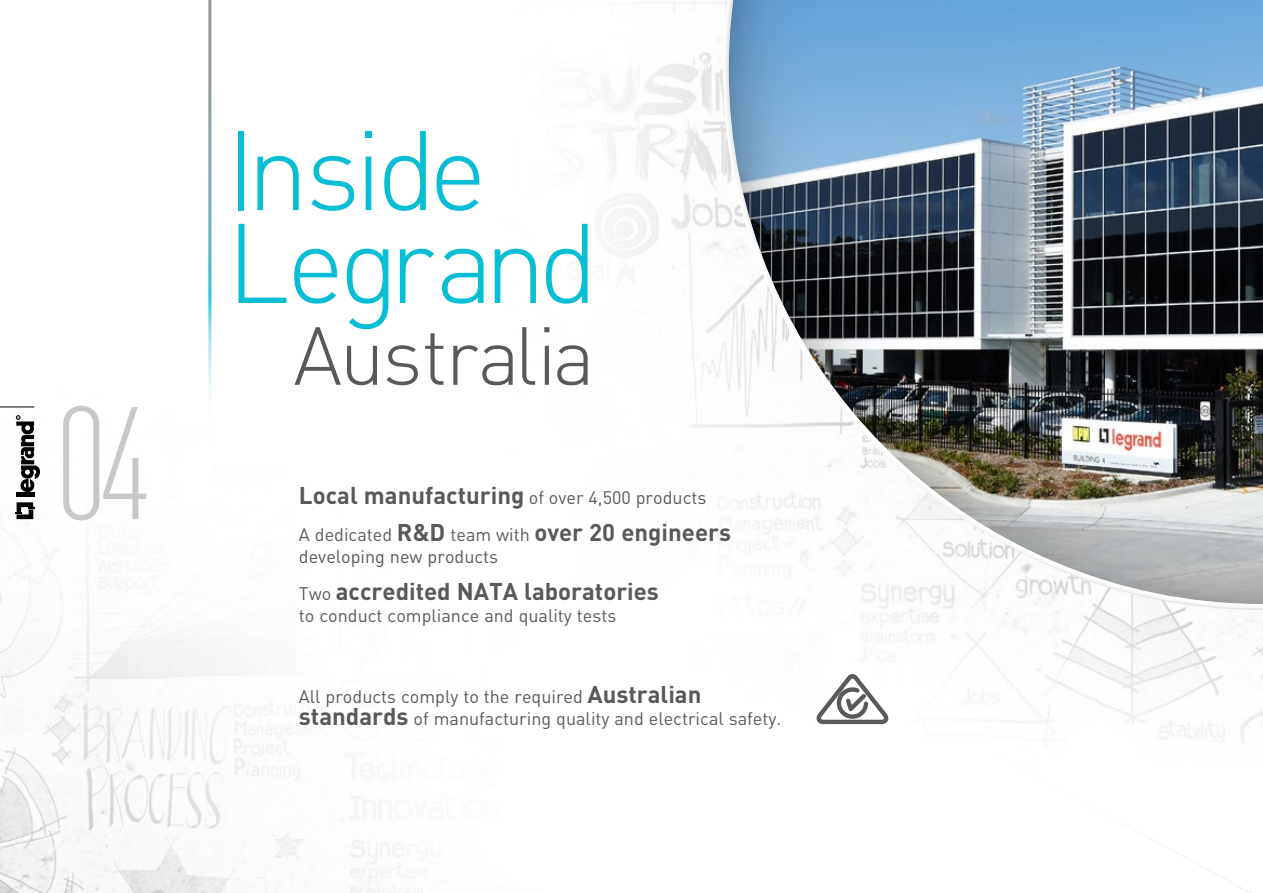
<style>
.page{position:relative;width:1263px;height:893px;background:#fff}
.page>*{position:absolute;margin:0;border:0;box-sizing:border-box;transform-origin:0 0}
.t1{font:300 condensed 157.5px "DIN Pro";color:#c7c8ca}
.t2{font:300 111.15px/92.8px "DIN";letter-spacing:-.05em;color:#08bed5}
.t3{font:300 80.85px "DIN";letter-spacing:-.03em;color:#58595b}
.t4{font:700 24px "DIN";color:#58595b}
.t5{font:18px/37.7px "DIN";color:#58595b}
.s1{font-weight:700;font-size:24px}
.s2{font-weight:400;font-size:18px}
</style>
<div class="page">
<img style="left:600px;top:2px;width:333px;height:657px">
<img style="left:0;top:301px;width:689px;height:592px">
<img style="left:707px;top:2px;width:226px;height:632px">
<div style="left:722px;top:0;width:541px;height:611px;background:#000;opacity:.3"></div>
<hr style="left:0;top:407px;width:34px;height:1px;background:#000">
<hr style="left:16px;top:493px;width:18px;height:4px;background:#000">
<svg style="left:15px;top:502px;width:20px;height:17px"></svg>
<svg style="left:16px;top:416px;width:24px;height:76px"></svg>
<hr style="left:208px;top:0;width:3px;height:446px;background:#fff">
<svg style="left:816px;top:674px;width:73px;height:51px"></svg>
<svg style="left:933px;top:598px;width:330px;height:295px"></svg>
<h1 class="t1" style="left:54px;top:352px;width:99px">04</h1>
<h2 class="t2" style="left:226px;top:123px;width:374px">Inside<br>Legrand</h2>
<h3 class="t3" style="left:293px;top:306px;width:303px">Australia</h3>
<p class="t5" style="left:299px;top:478px;width:434px"><span class="s1">Local manufacturing</span> of over 4,500 products<br>A dedicated <span class="s1">R&amp;D</span> team with <span class="s1">over 20 engineers</span></p>
<p class="t5" style="left:299px;top:537px;width:201px">developing new products</p>
<h3 class="t4" style="left:299px;top:576px;width:361px"><span class="s2">Two</span> accredited NATA laboratories</h3>
<p class="t5" style="left:299px;top:596px;width:319px">to conduct compliance and quality tests</p>
<p class="t5" style="left:299px;top:685px;width:484px;line-height:21.6px">All products comply to the required <span class="s1">Australian standards</span> of manufacturing quality and electrical safety.</p>
</div>
